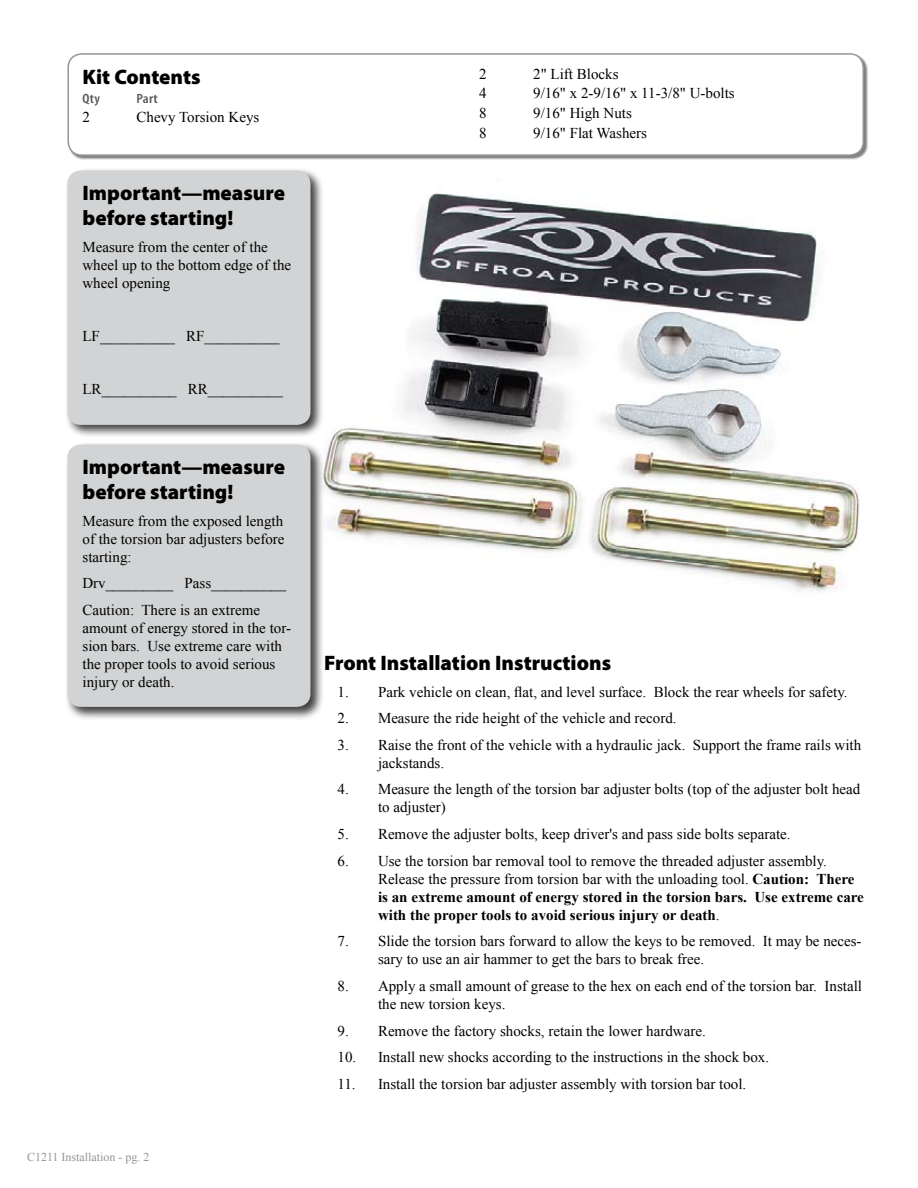
<style>
.page{position:relative;width:918px;height:1188px;background:#fff}
.page>*{position:absolute;margin:0;border:0;box-sizing:border-box;transform-origin:0 0}
.t1{font:900 21px/25.2px "Myriad Pro";color:#000}
.t2{font:15px/18px "Times New Roman";color:#000}
.t3{font:700 15px/18px "Times New Roman";color:#000}
.t4{font:600 condensed 13.5px "Myriad Pro";letter-spacing:.02em;color:#58595b;scale:1.11 1}
.t5{font:12px "Times New Roman";color:#939598}
.s1{font-weight:400}
</style>
<div class="page">
<img style="left:324px;top:193px;width:535px;height:399px">
<div style="left:68px;top:54px;width:800px;height:106px;background:#000;opacity:.5"></div>
<div style="left:68px;top:54px;width:795px;height:101px;background:#fff;border-radius:14px"></div>
<div style="left:68px;top:53px;width:796px;height:103px;border:2px solid #939598;border-radius:14px"></div>
<div style="left:65px;top:168px;width:259px;height:271px;background:#000;opacity:.75"></div>
<div style="left:68px;top:170px;width:242px;height:255px;background:#d1d3d4;border-radius:14px"></div>
<div style="left:65px;top:442px;width:259px;height:278px;background:#000;opacity:.75"></div>
<div style="left:68px;top:445px;width:242px;height:262px;background:#d1d3d4;border-radius:14px"></div>
<h1 class="t1" style="left:82px;top:63px;width:120px">Kit Contents</h1>
<p class="t4" style="left:82px;top:91px;width:17px">Qty</p>
<p class="t4" style="left:136px;top:91px;width:21px">Part</p>
<p class="t2" style="left:82px;top:108px;width:9px">2</p>
<p class="t2" style="left:136px;top:108px;width:124px">Chevy Torsion Keys</p>
<h1 class="t1" style="left:82px;top:179px;width:204px">Important—measure before starting!</h1>
<p class="t2" style="left:82px;top:237px;width:210px">Measure from the center of the wheel up to the bottom edge of the wheel opening</p>
<p class="t2" style="left:82px;top:327px;width:199px">LF__________ RF__________</p>
<p class="t2" style="left:82px;top:380px;width:202px">LR__________ RR__________</p>
<h1 class="t1" style="left:82px;top:453px;width:204px">Important—measure before starting!</h1>
<p class="t2" style="left:82px;top:511px;width:204px;text-align:justify">Measure from the exposed length of the torsion bar adjusters before starting:</p>
<p class="t2" style="left:82px;top:570px;width:205px;line-height:26.7px">Drv_________ Pass__________<br>Caution: There is an extreme</p>
<p class="t2" style="left:82px;top:619px;width:210px">amount of energy stored in the tor&shy;sion bars. Use extreme care with the proper tools to avoid serious injury or death.</p>
<p class="t5" style="left:27px;top:1149px;width:124px">C1211 Installation - pg. 2</p>
<p class="t2" style="left:479px;top:64px;width:9px">2</p>
<p class="t2" style="left:533px;top:64px;width:87px">2" Lift Blocks</p>
<p class="t2" style="left:479px;top:84px;width:9px">4</p>
<p class="t2" style="left:533px;top:84px;width:203px">9/16" x 2-9/16" x 11-3/8" U-bolts</p>
<p class="t2" style="left:479px;top:104px;width:9px">8</p>
<p class="t2" style="left:533px;top:104px;width:100px">9/16" High Nuts</p>
<p class="t2" style="left:479px;top:124px;width:9px">8</p>
<p class="t2" style="left:533px;top:124px;width:115px">9/16" Flat Washers</p>
<h1 class="t1" style="left:324px;top:649px;width:289px">Front Installation Instructions</h1>
<p class="t2" style="left:338px;top:682px;width:512px">1. Park vehicle on clean, flat, and level surface. Block the rear wheels for safety.</p>
<p class="t2" style="left:338px;top:709px;width:341px">2. Measure the ride height of the vehicle and record.</p>
<p class="t2" style="left:378px;top:736px;width:485px;text-indent:-40px">3. Raise the front of the vehicle with a hydraulic jack. Support the frame rails with jackstands.</p>
<p class="t2" style="left:378px;top:780px;width:484px;text-indent:-40px">4. Measure the length of the torsion bar adjuster bolts (top of the adjuster bolt head to adjuster)</p>
<p class="t2" style="left:338px;top:825px;width:455px">5. Remove the adjuster bolts, keep driver's and pass side bolts separate.</p>
<p class="t3" style="left:378px;top:851px;width:487px;text-indent:-40px"><span class="s1">6. Use the torsion bar removal tool to remove the threaded adjuster assembly.<br>Release the pressure from torsion bar with the unloading tool.</span> Caution: There is an extreme amount of energy stored in the torsion bars. Use extreme care with the proper tools to avoid serious injury or death<span class="s1">.</span></p>
<p class="t2" style="left:378px;top:932px;width:485px;text-indent:-40px">7. Slide the torsion bars forward to allow the keys to be removed. It may be neces&shy;sary to use an air hammer to get the bars to break free.</p>
<p class="t2" style="left:378px;top:977px;width:486px;text-indent:-40px">8. Apply a small amount of grease to the hex on each end of the torsion bar. Install the new torsion keys.</p>
<p class="t2" style="left:338px;top:1021px;width:370px">9. Remove the factory shocks, retain the lower hardware.</p>
<p class="t2" style="left:338px;top:1048px;width:433px">10. Install new shocks according to the instructions in the shock box.</p>
<p class="t2" style="left:338px;top:1075px;width:410px">11. Install the torsion bar adjuster assembly with torsion bar tool.</p>
</div>
